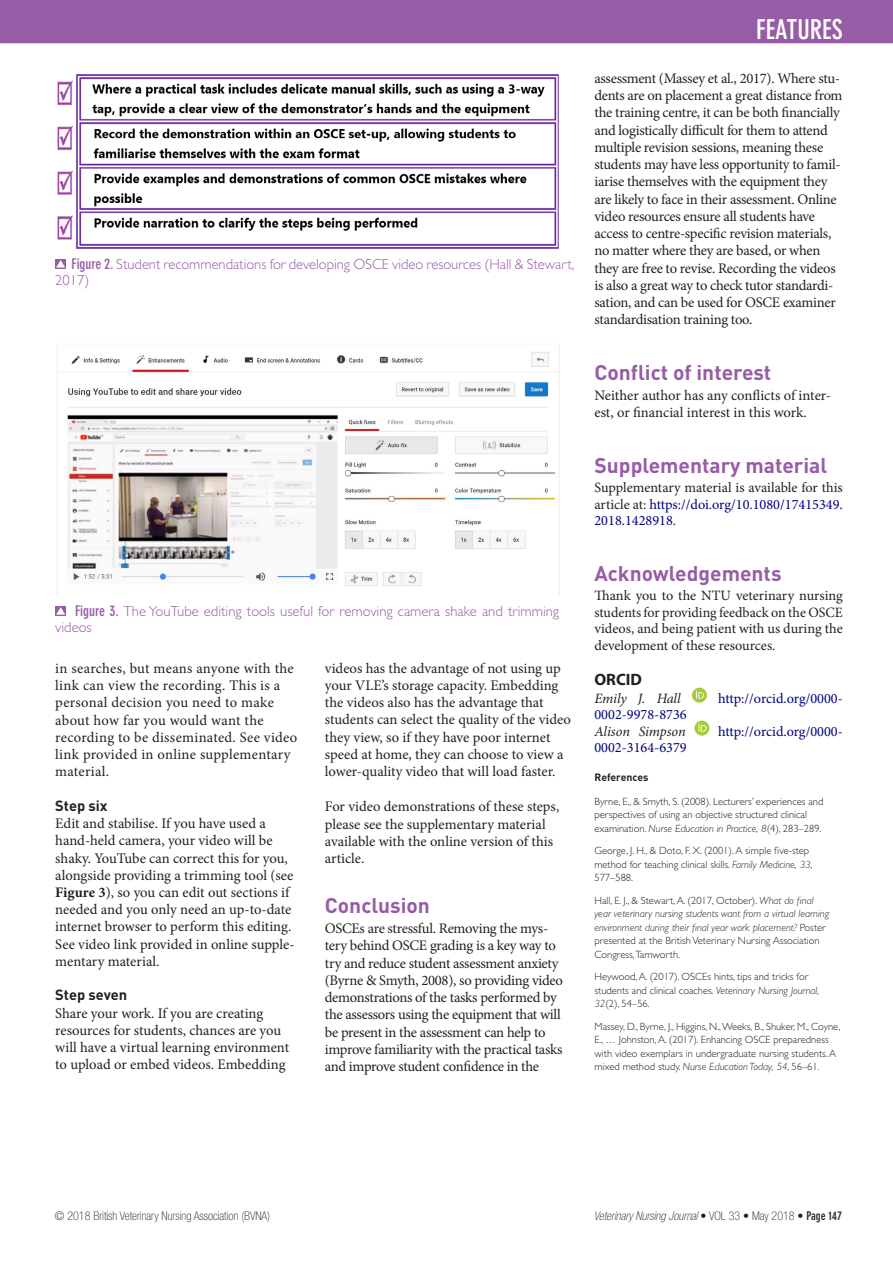
<style>
.page{position:relative;width:893px;height:1263px;background:#fff}
.page>*{position:absolute;margin:0;border:0;box-sizing:border-box;transform-origin:0 0}
.t1{font:700 condensed 27px "DIN Neuzeit Grotesk Std";color:#fff}
.t2{font:700 21px "DIN";color:#975ca6}
.t3{font:700 16.5px "Myriad Pro";color:#231f20}
.t4{font:14.7px/17.2px "Minion Pro";letter-spacing:-.01em;color:#231f20}
.t5{font:14.7px/17.2px "Minion Pro";letter-spacing:.02em;color:#231f20}
.t6{font:300 14.7px/16.5px "Gill Sans";color:#975ca6}
.t7{font:700 14.7px "DIN";color:#231f20}
.t8{font:14.25px/16.5px "Minion Pro";color:#231f20;text-align:justify}
.t9{font:14.25px "Minion Pro";color:#000080}
.t10{font:italic 14.25px "Minion Pro";letter-spacing:-.01em;color:#231f20}
.t11{font:100 condensed 12px "Helvetica Neue LT Std";color:#231f20}
.t12{font:italic 100 condensed 12px "Helvetica Neue LT Std";color:#231f20}
.t13{font:300 10.5px/13.5px "Gill Sans Std";color:#231f20}
.t14{font:700 10.5px "DIN";color:#231f20}
.s1{font-family:"DIN Neuzeit Grotesk Std";font-weight:700;font-stretch:condensed}
.s2{font-weight:700}
.s3{color:#000080}
.s4{font-style:italic}
.s5{font-style:normal}
.s6{font-family:"DIN Neuzeit Grotesk Std";font-weight:700;font-style:normal}
</style>
<div class="page">
<div style="left:0;top:0;width:893px;height:43px;background:#975ca6"></div>
<svg style="left:692px;top:688px;width:15px;height:15px"></svg>
<svg style="left:696px;top:690px;width:8px;height:8px"></svg>
<svg style="left:694px;top:721px;width:15px;height:15px"></svg>
<svg style="left:698px;top:723px;width:9px;height:8px"></svg>
<img style="left:57px;top:74px;width:502px;height:175px">
<div style="left:55px;top:259px;width:11px;height:10px;background:#975ca6"></div>
<svg style="left:56px;top:260px;width:9px;height:8px"></svg>
<img style="left:57px;top:344px;width:503px;height:252px">
<div style="left:55px;top:606px;width:11px;height:10px;background:#975ca6"></div>
<svg style="left:56px;top:607px;width:9px;height:8px"></svg>
<p class="t6" style="left:55px;top:256px;width:520px;text-indent:16px"><span class="s1">Figure 2.</span> Student recommendations for developing OSCE video resources (Hall &amp; Stewart,<br>2017)</p>
<p class="t6" style="left:55px;top:603px;width:505px;text-indent:20px"><span class="s1">Figure 3.</span> The YouTube editing tools useful for removing camera shake and trimming videos</p>
<p class="t5" style="left:55px;top:659px;width:243px">in searches, but means anyone with the link can view the recording. This is a personal decision you need to make about how far you would want the recording to be disseminated. See video link provided in online supplementary material.</p>
<p class="t7" style="left:55px;top:796px;width:54px">Step six</p>
<p class="t4" style="left:55px;top:815px;width:241px">Edit and stabilise. If you have used a hand-held camera, your video will be shaky. YouTube can correct this for you, alongside providing a trimming tool (see <span class="s2">Figure 3</span>), so you can edit out sections if needed and you only need an up-to-date internet browser to perform this editing.<br>See video link provided in online supple&shy;mentary material.</p>
<p class="t7" style="left:55px;top:985px;width:73px">Step seven</p>
<p class="t4" style="left:55px;top:1004px;width:235px">Share your work. If you are creating resources for students, chances are you will have a virtual learning environment to upload or embed videos. Embedding</p>
<p class="t4" style="left:325px;top:659px;width:248px">videos has the advantage of not using up your VLE’s storage capacity. Embedding the videos also has the advantage that students can select the quality of the video they view, so if they have poor internet speed at home, they can choose to view a lower-quality video that will load faster.</p>
<p class="t4" style="left:325px;top:798px;width:236px">For video demonstrations of these steps, please see the supplementary material available with the online version of this article.</p>
<h2 class="t2" style="left:325px;top:891px;width:107px">Conclusion</h2>
<p class="t4" style="left:325px;top:920px;width:240px">OSCEs are stressful. Removing the mys&shy;tery behind OSCE grading is a key way to try and reduce student assessment anxiety (Byrne &amp; Smyth, 2008), so providing video demonstrations of the tasks performed by the assessors using the equipment that will be present in the assessment can help to improve familiarity with the practical tasks and improve student confidence in the</p>
<h1 class="t1" style="left:756px;top:13px;width:88px">FEATURES</h1>
<p class="t4" style="left:594px;top:70px;width:250px">assessment (Massey et al., 2017). Where stu&shy;dents are on placement a great distance from the training centre, it can be both financially and logistically difficult for them to attend multiple revision sessions, meaning these students may have less opportunity to famil&shy;iarise themselves with the equipment they are likely to face in their assessment. Online video resources ensure all students have access to centre-specific revision materials, no matter where they are based, or when they are free to revise. Recording the videos is also a great way to check tutor standardi&shy;sation, and can be used for OSCE examiner standardisation training too.</p>
<h2 class="t2" style="left:594px;top:359px;width:178px">Conflict of interest</h2>
<p class="t4" style="left:594px;top:387px;width:238px">Neither author has any conflicts of inter&shy;est, or financial interest in this work.</p>
<h2 class="t2" style="left:594px;top:452px;width:234px">Supplementary material</h2>
<p class="t8" style="left:594px;top:480px;width:250px">Supplementary material is available for this article at: <span class="s3">https://doi.org/10.1080/17415349.<br>2018.1428918</span>.</p>
<h2 class="t2" style="left:594px;top:560px;width:189px">Acknowledgements</h2>
<p class="t8" style="left:594px;top:588px;width:250px">Thank you to the NTU veterinary nursing students for providing feedback on the OSCE videos, and being patient with us during the development of these resources.</p>
<p class="t3" style="left:594px;top:668px;width:49px">ORCID</p>
<p class="t10" style="left:594px;top:688px;width:88px">Emily J. Hall</p>
<p class="t9" style="left:718px;top:688px;width:126px">http://orcid.org/0000-</p>
<p class="t9" style="left:594px;top:705px;width:94px">0002-9978-8736</p>
<p class="t10" style="left:594px;top:721px;width:93px">Alison Simpson</p>
<p class="t9" style="left:718px;top:721px;width:126px">http://orcid.org/0000-</p>
<p class="t9" style="left:594px;top:738px;width:94px">0002-3164-6379</p>
<p class="t14" style="left:594px;top:770px;width:55px">References</p>
<p class="t13" style="left:594px;top:794px;width:230px">Byrne, E., &amp; Smyth, S. (2008). Lecturers’ experiences and perspectives of using an objective structured clinical examination. <span class="s4">Nurse Education in Practice, 8</span>(4), 283–289.</p>
<p class="t13" style="left:594px;top:844px;width:219px">George, J. H., &amp; Doto, F. X. (2001). A simple five-step method for teaching clinical skills. <span class="s4">Family Medicine, 33</span>,<br>577–588.</p>
<p class="t13" style="left:594px;top:893px;width:236px">Hall, E. J., &amp; Stewart, A. (2017, October). <span class="s4">What do final year veterinary nursing students want from a virtual learning environment during their final year work placement?</span> Poster presented at the British Veterinary Nursing Association Congress,Tamworth.</p>
<p class="t13" style="left:594px;top:970px;width:226px">Heywood, A. (2017). OSCEs hints, tips and tricks for students and clinical coaches. <span class="s4">Veterinary Nursing Journal,<br>32</span>(2), 54–56.</p>
<p class="t13" style="left:594px;top:1019px;width:248px">Massey, D., Byrne, J., Higgins, N., Weeks, B., Shuker, M., Coyne, E., … Johnston, A. (2017). Enhancing OSCE preparedness with video exemplars in undergraduate nursing students. A mixed method study. <span class="s4">Nurse Education Today, 54</span>, 56–61.</p>
<p class="t11" style="left:55px;top:1209px;width:217px">© 2018 British Veterinary Nursing Association (BVNA)</p>
<p class="t12" style="left:594px;top:1209px;width:250px">Veterinary Nursing Journal <span class="s5">• VOL 33 • May 2018 •</span> <span class="s6">Page 147</span></p>
</div>
